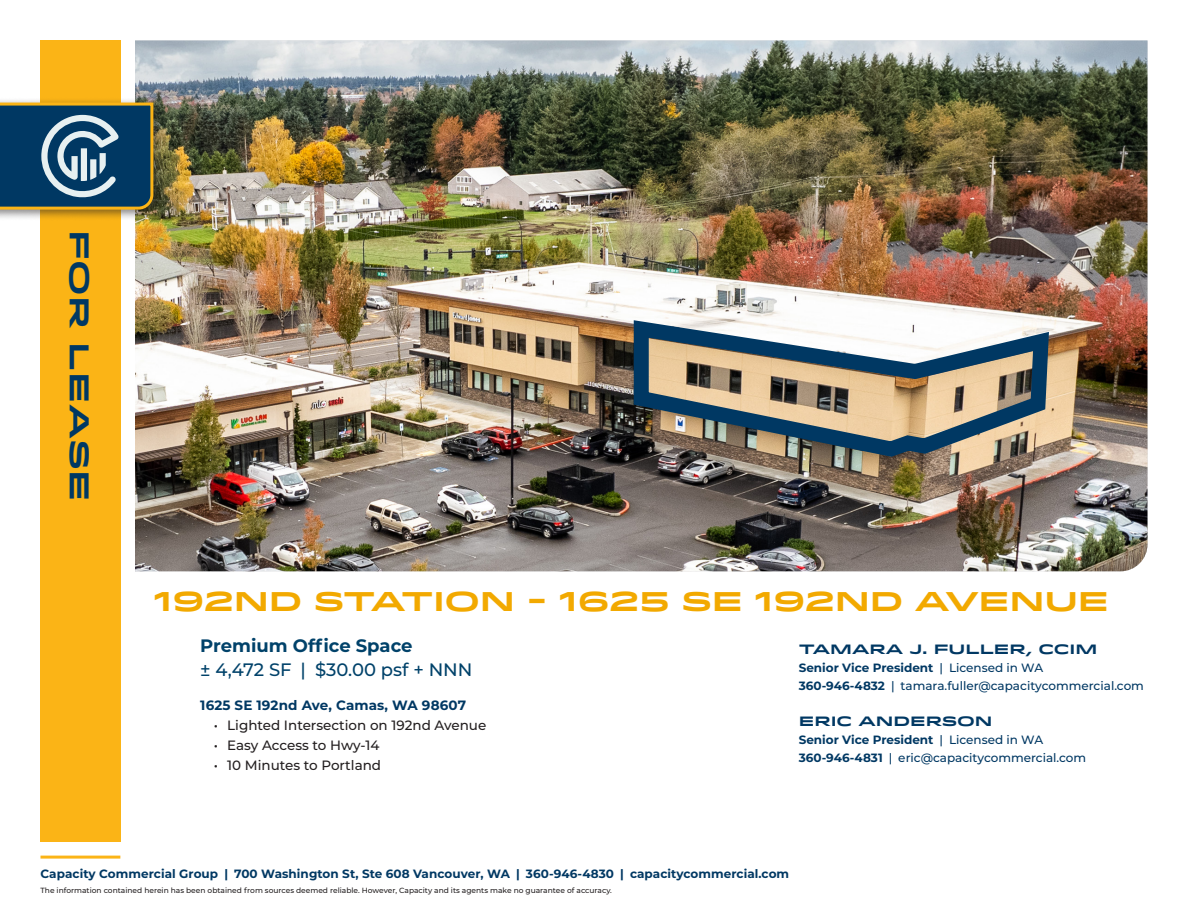
<style>
.page{position:relative;width:1188px;height:918px;background:#fff}
.page>*{position:absolute;margin:0;border:0;box-sizing:border-box;transform-origin:0 0}
.Heading__Yellow{font:700 27px "Idlewild";letter-spacing:-.015em;color:#f2a900}
.Heading__Blue{font:700 27px "Idlewild";letter-spacing:.025em;color:#003863}
.Heading_1_1{font:500 18px "Montserrat";color:#01426a}
.Heading_1{font:700 18px "Montserrat";color:#01426a}
.t1{font:500 13.5px "Montserrat";color:#231f20}
.Broker_Name{font:700 13.5px "Idlewild";color:#003863}
.Heading_3{font:700 13.5px "Montserrat";letter-spacing:.01em;color:#003863}
.Broker_Title{font:700 12px "Montserrat";color:#003863}
.Broker_Contact{font:500 12px "Montserrat";color:#003863}
.t2{font:500 7.5px "Montserrat";color:#231f20}
.s1{font-weight:500}
.s2{font-weight:700}
</style>
<div class="page">
<div style="left:40px;top:40px;width:81px;height:802px;background:#fbb416"></div>
<img style="left:135px;top:40px;width:1013px;height:531px">
<img style="left:626px;top:314px;width:431px;height:151px">
<hr style="left:40px;top:856px;width:80px;height:3px;background:#fbb416">
<div style="left:0;top:97px;width:164px;height:124px;background:#231f20;opacity:.55"></div>
<svg style="left:0;top:101px;width:155px;height:110px;background:#375d70"></svg>
<p class="Heading__Blue" style="left:100px;top:230px;width:274px;rotate:90deg">FOR LEASE</p>
<p class="Heading__Yellow" style="left:153px;top:581px;width:957px">192ND STATION - 1625 SE 192ND AVENUE</p>
<p class="Heading_1" style="left:200px;top:633px;width:214px">Premium Office Space</p>
<p class="Heading_1_1" style="left:200px;top:657px;width:274px">± 4,472 SF | $30.00 psf + NNN</p>
<p class="Heading_3" style="left:200px;top:696px;width:267px">1625 SE 192nd Ave, Camas, WA 98607</p>
<p class="t1" style="left:214px;top:716px;width:274px">• Lighted Intersection on 192nd Avenue</p>
<p class="t1" style="left:214px;top:736px;width:167px">• Easy Access to Hwy-14</p>
<p class="t1" style="left:214px;top:756px;width:169px">• 10 Minutes to Portland</p>
<p class="Broker_Name" style="left:799px;top:639px;width:300px">TAMARA J. FULLER, CCIM</p>
<p class="Broker_Title" style="left:799px;top:659px;width:246px">Senior Vice President <span class="s1">| Licensed in WA</span></p>
<p class="Broker_Contact" style="left:799px;top:677px;width:347px"><span class="s2">360-946-4832</span> | tamara.fuller@capacitycommercial.com</p>
<p class="Broker_Name" style="left:799px;top:711px;width:195px">ERIC ANDERSON</p>
<p class="Broker_Title" style="left:799px;top:731px;width:246px">Senior Vice President <span class="s1">| Licensed in WA</span></p>
<p class="Broker_Contact" style="left:799px;top:749px;width:289px"><span class="s2">360-946-4831</span> | eric@capacitycommercial.com</p>
<p class="Broker_Title" style="left:40px;top:865px;width:750px">Capacity Commercial Group | 700 Washington St, Ste 608 Vancouver, WA | 360-946-4830 | capacitycommercial.com</p>
<p class="t2" style="left:40px;top:885px;width:573px">The information contained herein has been obtained from sources deemed reliable. However, Capacity and its agents make no guarantee of accuracy.</p>
</div>
